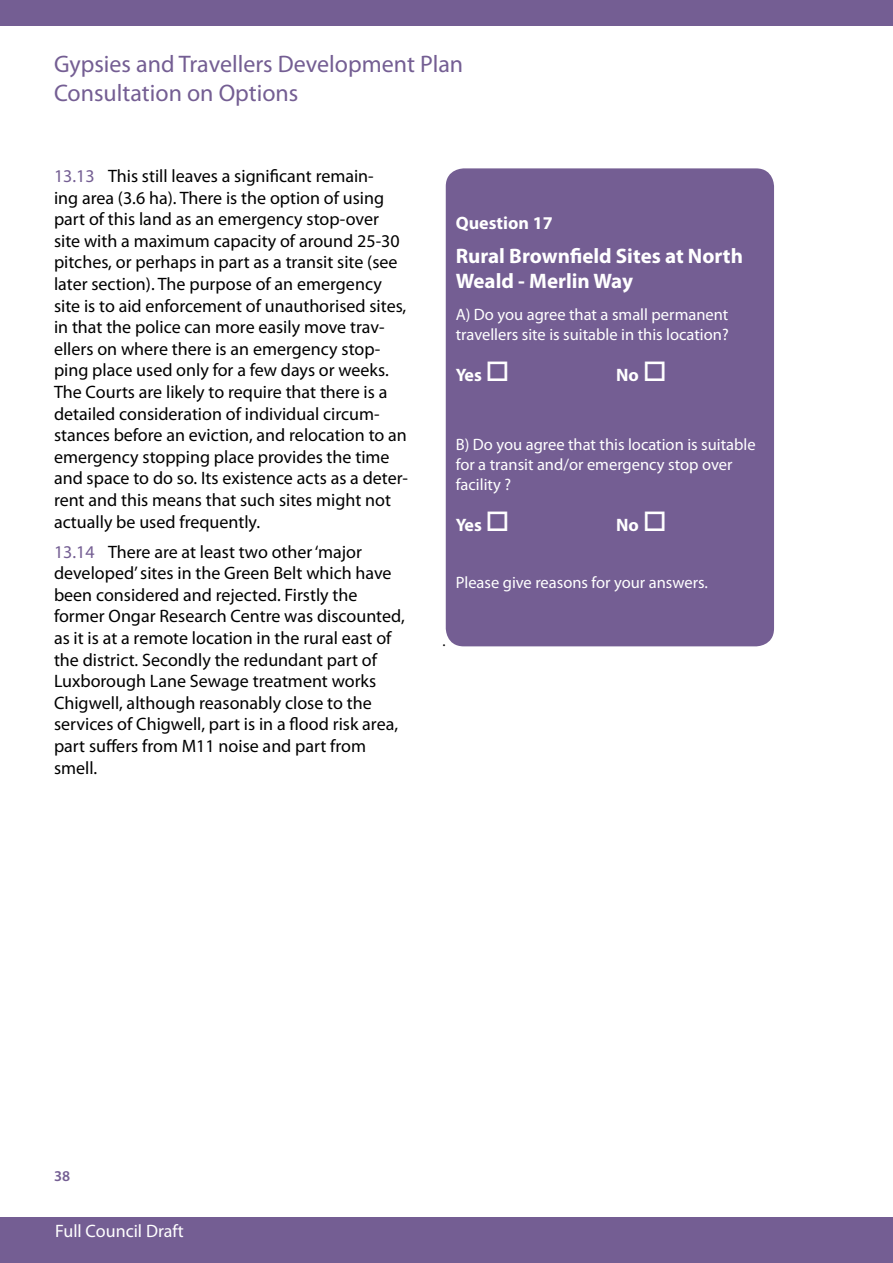
<style>
.page{position:relative;width:893px;height:1263px;background:#fff}
.page>*{position:absolute;margin:0;border:0;box-sizing:border-box;transform-origin:0 0}
.t1{font:24px/28.8px "Myriad Pro";color:#745e93}
.t2{font:700 21px/25.2px "Myriad Pro";color:#fff}
.t3{font:18px/21.6px "Myriad Pro";color:#000}
.t4{font:700 18px "Myriad Pro";color:#fff}
.t5{font:18px "Myriad Pro";color:#fff}
.t6{font:16.5px/19.8px "Myriad Pro";color:#fff}
.t7{font:600 15px "Myriad Pro";color:#745e93}
.t8{font:15px "Myriad Pro";color:#000}
.s1{color:#745e93}
</style>
<div class="page">
<div style="left:0;top:0;width:893px;height:26px;background:#745e93"></div>
<div style="left:0;top:1217px;width:893px;height:46px;background:#745e93"></div>
<div style="left:446px;top:168px;width:328px;height:478px;background:#745e93;border-radius:18px"></div>
<h1 class="t1" style="left:54px;top:49px;width:411px">Gypsies and Travellers Development Plan<br>Consultation on Options</h1>
<p class="t3" style="left:54px;top:165px;width:356px"><span class="s1">13.13</span> This still leaves a significant remain-<br>ing area (3.6 ha). There is the option of using part of this land as an emergency stop-over site with a maximum capacity of around 25-30 pitches, or perhaps in part as a transit site (see later section). The purpose of an emergency site is to aid enforcement of unauthorised sites, in that the police can more easily move trav&shy;ellers on where there is an emergency stop&shy;ping place used only for a few days or weeks.<br>The Courts are likely to require that there is a detailed consideration of individual circum&shy;stances before an eviction, and relocation to an emergency stopping place provides the time and space to do so. Its existence acts as a deter&shy;rent and this means that such sites might not actually be used frequently.</p>
<p class="t3" style="left:54px;top:540px;width:352px"><span class="s1">13.14</span> There are at least two other ‘major developed’ sites in the Green Belt which have been considered and rejected. Firstly the former Ongar Research Centre was discounted, as it is at a remote location in the rural east of the district. Secondly the redundant part of Luxborough Lane Sewage treatment works Chigwell, although reasonably close to the services of Chigwell, part is in a flood risk area, part suffers from M11 noise and part from smell.</p>
<p class="t4" style="left:456px;top:211px;width:98px">Question 17</p>
<p class="t2" style="left:456px;top:242px;width:289px">Rural Brownfield Sites at North<br>Weald - Merlin Way</p>
<p class="t6" style="left:456px;top:305px;width:274px">A) Do you agree that a small permanent travellers site is suitable in this location?</p>
<p class="t4" style="left:456px;top:363px;width:55px">Yes □</p>
<p class="t4" style="left:616px;top:363px;width:52px">No □</p>
<p class="t6" style="left:456px;top:435px;width:301px">B) Do you agree that this location is suitable for a transit and/or emergency stop over facility ?</p>
<p class="t4" style="left:456px;top:513px;width:55px">Yes □</p>
<p class="t4" style="left:616px;top:513px;width:52px">No □</p>
<p class="t6" style="left:456px;top:572px;width:254px">Please give reasons for your answers.</p>
<p class="t8" style="left:443px;top:632px;width:5px">.</p>
<p class="t7" style="left:54px;top:1166px;width:18px">38</p>
<p class="t5" style="left:55px;top:1220px;width:130px">Full Council Draft</p>
</div>
